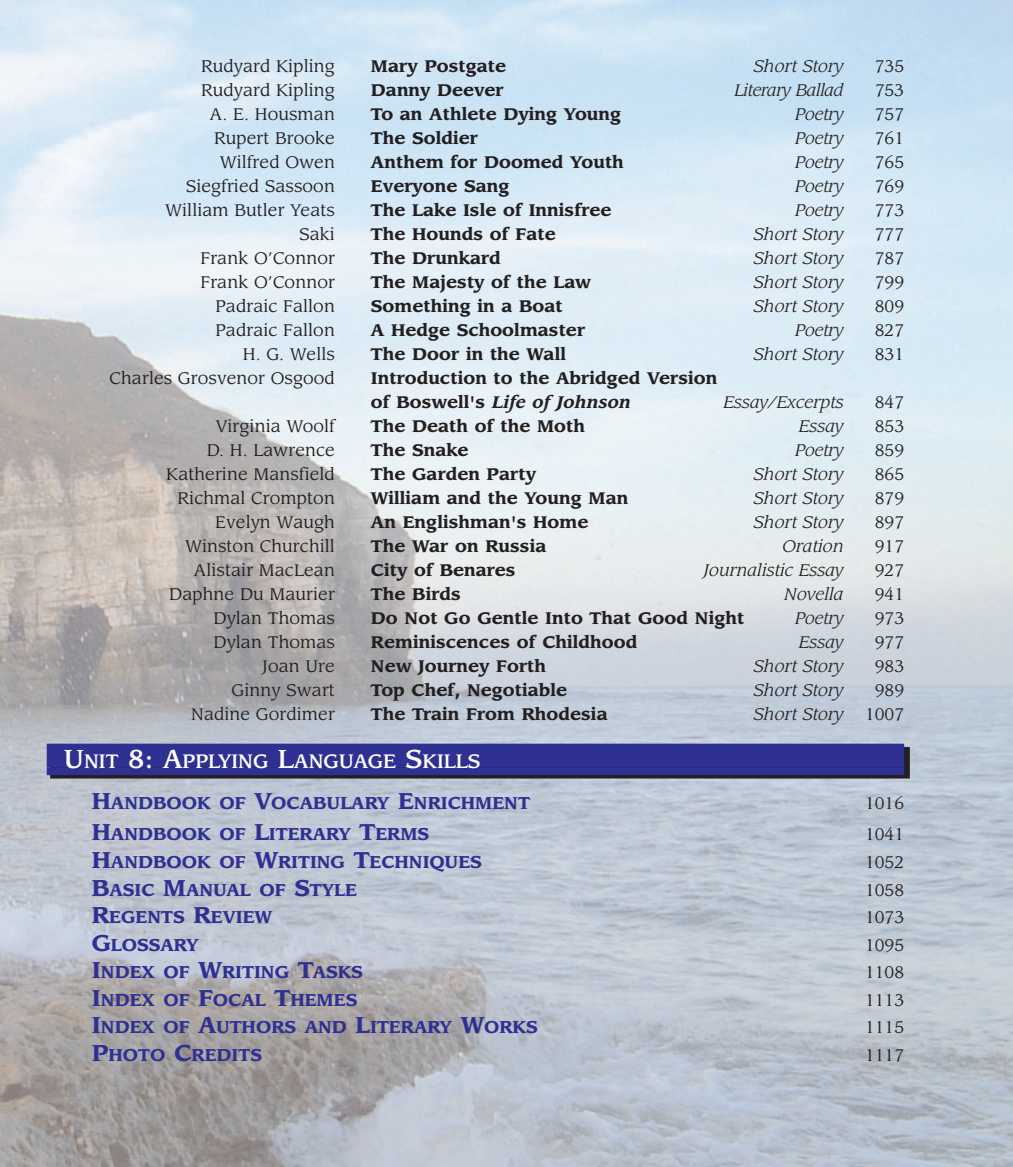
<style>
.page{position:relative;width:1013px;height:1167px;background:#fff}
.page>*{position:absolute;margin:0;border:0;box-sizing:border-box;transform-origin:0 0}
.t1{font:500 19.2px "Leawood";color:#fff}
.t2{font:700 16.8px "Leawood";color:#2e3092}
.t3{font:700 16.5px/24px "Leawood";letter-spacing:.005em;color:#231f20}
.t4{font:16.5px "Leawood";letter-spacing:.005em;color:#231f20}
.t5{font:italic 16.5px "Leawood";letter-spacing:.005em;color:#231f20}
.t6{font:italic 16.5px "Leawood";letter-spacing:-.02em;color:#231f20}
.s1{font-style:italic}
.s2{font-size:25.5px}
.s3{font-size:22.5px}
</style>
<div class="page">
<img style="left:0;top:0;width:1012px;height:1167px">
<svg style="left:50px;top:771px;width:859px;height:8px;background:#343239"></svg>
<div style="left:47px;top:744px;width:857px;height:24px;background:#2e3092"></div>
<div style="left:47px;top:768px;width:857px;height:7px;background:#2e3092"></div>
<p class="t4" style="left:201px;top:59px;width:135px">Rudyard Kipling</p>
<p class="t3" style="left:371px;top:55px;width:137px">Mary Postgate</p>
<p class="t5" style="left:754px;top:59px;width:91px">Short Story</p>
<p class="t4" style="left:874px;top:59px;width:31px">735</p>
<p class="t4" style="left:201px;top:83px;width:135px">Rudyard Kipling</p>
<p class="t3" style="left:371px;top:79px;width:134px">Danny Deever</p>
<p class="t6" style="left:734px;top:83px;width:111px">Literary Ballad</p>
<p class="t4" style="left:875px;top:83px;width:30px">753</p>
<p class="t4" style="left:209px;top:107px;width:127px">A. E. Housman</p>
<p class="t3" style="left:371px;top:103px;width:252px">To an Athlete Dying Young</p>
<p class="t5" style="left:795px;top:107px;width:50px">Poetry</p>
<p class="t4" style="left:874px;top:107px;width:31px">757</p>
<p class="t4" style="left:214px;top:131px;width:122px">Rupert Brooke</p>
<p class="t3" style="left:371px;top:127px;width:109px">The Soldier</p>
<p class="t5" style="left:795px;top:131px;width:50px">Poetry</p>
<p class="t4" style="left:874px;top:131px;width:31px">761</p>
<p class="t4" style="left:220px;top:155px;width:117px">Wilfred Owen</p>
<p class="t3" style="left:371px;top:151px;width:254px">Anthem for Doomed Youth</p>
<p class="t5" style="left:795px;top:155px;width:50px">Poetry</p>
<p class="t4" style="left:874px;top:155px;width:31px">765</p>
<p class="t4" style="left:186px;top:179px;width:151px">Siegfried Sassoon</p>
<p class="t3" style="left:371px;top:175px;width:140px">Everyone Sang</p>
<p class="t5" style="left:795px;top:179px;width:50px">Poetry</p>
<p class="t4" style="left:874px;top:179px;width:31px">769</p>
<p class="t4" style="left:165px;top:203px;width:171px">William Butler Yeats</p>
<p class="t3" style="left:371px;top:199px;width:242px">The Lake Isle of Innisfree</p>
<p class="t5" style="left:795px;top:203px;width:50px">Poetry</p>
<p class="t4" style="left:874px;top:203px;width:31px">773</p>
<p class="t4" style="left:299px;top:227px;width:37px">Saki</p>
<p class="t3" style="left:371px;top:223px;width:186px">The Hounds of Fate</p>
<p class="t5" style="left:754px;top:227px;width:91px">Short Story</p>
<p class="t4" style="left:874px;top:227px;width:31px">777</p>
<p class="t4" style="left:201px;top:251px;width:136px">Frank O’Connor</p>
<p class="t3" style="left:371px;top:247px;width:131px">The Drunkard</p>
<p class="t5" style="left:754px;top:251px;width:91px">Short Story</p>
<p class="t4" style="left:874px;top:251px;width:31px">787</p>
<p class="t4" style="left:201px;top:275px;width:136px">Frank O’Connor</p>
<p class="t3" style="left:371px;top:271px;width:222px">The Majesty of the Law</p>
<p class="t5" style="left:754px;top:275px;width:91px">Short Story</p>
<p class="t4" style="left:874px;top:275px;width:31px">799</p>
<p class="t4" style="left:215px;top:299px;width:121px">Padraic Fallon</p>
<p class="t3" style="left:371px;top:295px;width:193px">Something in a Boat</p>
<p class="t5" style="left:754px;top:299px;width:91px">Short Story</p>
<p class="t4" style="left:874px;top:299px;width:31px">809</p>
<p class="t4" style="left:215px;top:323px;width:121px">Padraic Fallon</p>
<p class="t3" style="left:371px;top:319px;width:216px">A Hedge Schoolmaster</p>
<p class="t5" style="left:795px;top:323px;width:50px">Poetry</p>
<p class="t4" style="left:874px;top:323px;width:31px">827</p>
<p class="t4" style="left:243px;top:347px;width:94px">H. G. Wells</p>
<p class="t3" style="left:371px;top:343px;width:196px">The Door in the Wall</p>
<p class="t5" style="left:754px;top:347px;width:91px">Short Story</p>
<p class="t4" style="left:874px;top:347px;width:31px">831</p>
<p class="t4" style="left:110px;top:371px;width:227px">Charles Grosvenor Osgood</p>
<p class="t3" style="left:371px;top:367px;width:348px">Introduction to the Abridged Version of Boswell's <span class="s1">Life of Johnson</span></p>
<p class="t5" style="left:723px;top:395px;width:122px">Essay/Excerpts</p>
<p class="t4" style="left:874px;top:395px;width:31px">847</p>
<p class="t4" style="left:215px;top:419px;width:121px">Virginia Woolf</p>
<p class="t3" style="left:371px;top:415px;width:216px">The Death of the Moth</p>
<p class="t5" style="left:799px;top:419px;width:46px">Essay</p>
<p class="t4" style="left:874px;top:419px;width:31px">853</p>
<p class="t4" style="left:207px;top:443px;width:129px">D. H. Lawrence</p>
<p class="t3" style="left:371px;top:439px;width:99px">The Snake</p>
<p class="t5" style="left:795px;top:443px;width:50px">Poetry</p>
<p class="t4" style="left:874px;top:443px;width:31px">859</p>
<p class="t4" style="left:166px;top:467px;width:170px">Katherine Mansfield</p>
<p class="t3" style="left:371px;top:463px;width:167px">The Garden Party</p>
<p class="t5" style="left:754px;top:467px;width:91px">Short Story</p>
<p class="t4" style="left:874px;top:467px;width:31px">865</p>
<p class="t4" style="left:178px;top:491px;width:159px">Richmal Crompton</p>
<p class="t3" style="left:371px;top:487px;width:259px">William and the Young Man</p>
<p class="t5" style="left:754px;top:491px;width:91px">Short Story</p>
<p class="t4" style="left:874px;top:491px;width:31px">879</p>
<p class="t4" style="left:215px;top:515px;width:121px">Evelyn Waugh</p>
<p class="t3" style="left:371px;top:511px;width:219px">An Englishman's Home</p>
<p class="t5" style="left:754px;top:515px;width:91px">Short Story</p>
<p class="t4" style="left:874px;top:515px;width:31px">897</p>
<p class="t4" style="left:185px;top:539px;width:151px">Winston Churchill</p>
<p class="t3" style="left:371px;top:535px;width:177px">The War on Russia</p>
<p class="t5" style="left:782px;top:539px;width:63px">Oration</p>
<p class="t4" style="left:874px;top:539px;width:31px">917</p>
<p class="t4" style="left:193px;top:563px;width:143px">Alistair MacLean</p>
<p class="t3" style="left:371px;top:559px;width:146px">City of Benares</p>
<p class="t5" style="left:704px;top:563px;width:141px">Journalistic Essay</p>
<p class="t4" style="left:874px;top:563px;width:31px">927</p>
<p class="t4" style="left:169px;top:587px;width:167px">Daphne Du Maurier</p>
<p class="t3" style="left:371px;top:583px;width:91px">The Birds</p>
<p class="t5" style="left:784px;top:587px;width:61px">Novella</p>
<p class="t4" style="left:874px;top:587px;width:31px">941</p>
<p class="t4" style="left:213px;top:611px;width:123px">Dylan Thomas</p>
<p class="t3" style="left:371px;top:607px;width:375px">Do Not Go Gentle Into That Good Night</p>
<p class="t5" style="left:795px;top:611px;width:50px">Poetry</p>
<p class="t4" style="left:874px;top:611px;width:31px">973</p>
<p class="t4" style="left:213px;top:635px;width:123px">Dylan Thomas</p>
<p class="t3" style="left:371px;top:631px;width:268px">Reminiscences of Childhood</p>
<p class="t5" style="left:799px;top:635px;width:46px">Essay</p>
<p class="t4" style="left:874px;top:635px;width:31px">977</p>
<p class="t4" style="left:262px;top:659px;width:74px">Joan Ure</p>
<p class="t3" style="left:371px;top:655px;width:177px">New Journey Forth</p>
<p class="t5" style="left:754px;top:659px;width:91px">Short Story</p>
<p class="t4" style="left:874px;top:659px;width:31px">983</p>
<p class="t4" style="left:231px;top:683px;width:105px">Ginny Swart</p>
<p class="t3" style="left:371px;top:679px;width:198px">Top Chef, Negotiable</p>
<p class="t5" style="left:754px;top:683px;width:91px">Short Story</p>
<p class="t4" style="left:874px;top:683px;width:31px">989</p>
<p class="t4" style="left:191px;top:707px;width:145px">Nadine Gordimer</p>
<p class="t3" style="left:371px;top:703px;width:238px">The Train From Rhodesia</p>
<p class="t5" style="left:754px;top:707px;width:91px">Short Story</p>
<p class="t4" style="left:865px;top:707px;width:41px">1007</p>
<p class="t1" style="left:64px;top:752px;width:418px"><span class="s2">U</span>NIT <span class="s2">8: A</span>PPLYING <span class="s2">L</span>ANGUAGE <span class="s2">S</span>KILLS</p>
<p class="t2" style="left:92px;top:796px;width:439px"><span class="s3">H</span>ANDBOOK OF <span class="s3">V</span>OCABULARY <span class="s3">E</span>NRICHMENT</p>
<p class="t4" style="left:865px;top:796px;width:41px">1016</p>
<p class="t2" style="left:92px;top:827px;width:339px"><span class="s3">H</span>ANDBOOK OF <span class="s3">L</span>ITERARY <span class="s3">T</span>ERMS</p>
<p class="t4" style="left:865px;top:827px;width:41px">1041</p>
<p class="t2" style="left:92px;top:855px;width:391px"><span class="s3">H</span>ANDBOOK OF <span class="s3">W</span>RITING <span class="s3">T</span>ECHNIQUES</p>
<p class="t4" style="left:865px;top:855px;width:41px">1052</p>
<p class="t2" style="left:92px;top:882px;width:267px"><span class="s3">B</span>ASIC <span class="s3">M</span>ANUAL OF <span class="s3">S</span>TYLE</p>
<p class="t4" style="left:865px;top:882px;width:41px">1058</p>
<p class="t2" style="left:92px;top:910px;width:182px"><span class="s3">R</span>EGENTS <span class="s3">R</span>EVIEW</p>
<p class="t4" style="left:865px;top:910px;width:41px">1073</p>
<p class="t2" style="left:92px;top:937px;width:108px"><span class="s3">G</span>LOSSARY</p>
<p class="t4" style="left:865px;top:938px;width:41px">1095</p>
<p class="t2" style="left:92px;top:965px;width:272px"><span class="s3">I</span>NDEX OF <span class="s3">W</span>RITING <span class="s3">T</span>ASKS</p>
<p class="t4" style="left:865px;top:965px;width:41px">1108</p>
<p class="t2" style="left:92px;top:992px;width:267px"><span class="s3">I</span>NDEX OF <span class="s3">F</span>OCAL <span class="s3">T</span>HEMES</p>
<p class="t4" style="left:865px;top:993px;width:41px">1113</p>
<p class="t2" style="left:92px;top:1020px;width:447px"><span class="s3">I</span>NDEX OF <span class="s3">A</span>UTHORS AND <span class="s3">L</span>ITERARY <span class="s3">W</span>ORKS</p>
<p class="t4" style="left:865px;top:1020px;width:41px">1115</p>
<p class="t2" style="left:92px;top:1048px;width:172px"><span class="s3">P</span>HOTO <span class="s3">C</span>REDITS</p>
<p class="t4" style="left:865px;top:1048px;width:41px">1117</p>
</div>
